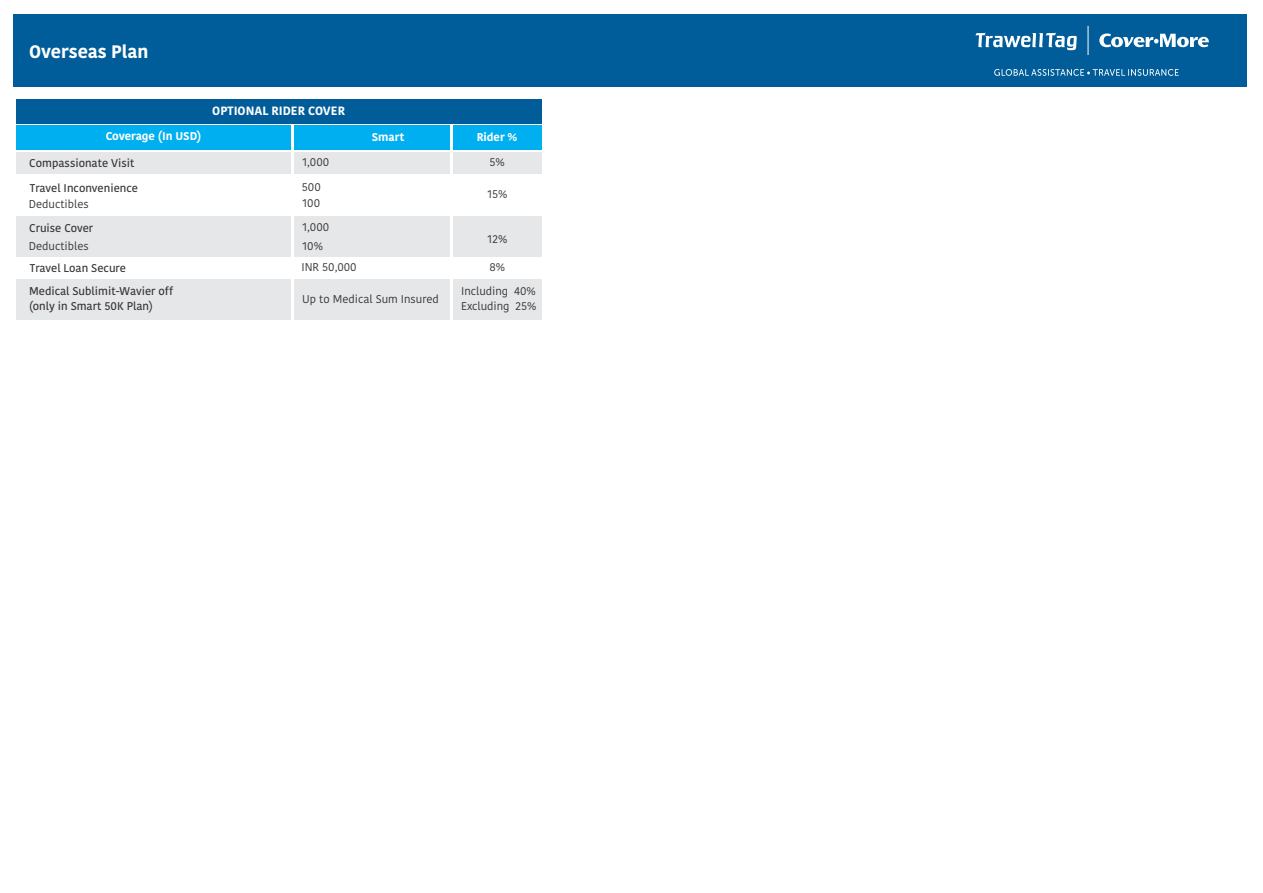
<style>
.page{position:relative;width:1263px;height:893px;background:#fff}
.page>*{position:absolute;margin:0;border:0;box-sizing:border-box;transform-origin:0 0}
.t1{font:700 18px "Kohinoor";color:#fefefe}
.t2{font:700 12px "Kohinoor";color:#fefefe}
.t3{font:600 11.25px/14.7px "Kohinoor";color:#373435}
.t4{font:11.25px/18.8px "Kohinoor";color:#373435}
.t5{font:700 11.25px "Kohinoor";color:#fefefe}
</style>
<div class="page">
<div style="left:13px;top:15px;width:1234px;height:72px;background:#005d99"></div>
<svg style="left:994px;top:69px;width:185px;height:7px"></svg>
<svg style="left:1088px;top:26px;width:1px;height:29px"></svg>
<svg style="left:1099px;top:34px;width:110px;height:13px"></svg>
<svg style="left:976px;top:33px;width:101px;height:17px"></svg>
<div style="left:16px;top:217px;width:275px;height:40px;background:#e6e7e8"></div>
<div style="left:294px;top:217px;width:156px;height:40px;background:#e6e7e8"></div>
<div style="left:16px;top:152px;width:275px;height:21px;background:#e6e7e8"></div>
<div style="left:16px;top:125px;width:275px;height:24px;background:#00afef"></div>
<div style="left:294px;top:152px;width:156px;height:21px;background:#e6e7e8"></div>
<div style="left:294px;top:125px;width:156px;height:24px;background:#00afef"></div>
<div style="left:16px;top:99px;width:526px;height:24px;background:#005d99"></div>
<div style="left:16px;top:279px;width:275px;height:41px;background:#e6e7e8"></div>
<div style="left:294px;top:279px;width:156px;height:41px;background:#e6e7e8"></div>
<div style="left:453px;top:217px;width:88px;height:40px;background:#e6e7e8"></div>
<div style="left:453px;top:152px;width:88px;height:21px;background:#e6e7e8"></div>
<div style="left:453px;top:125px;width:88px;height:24px;background:#00afef"></div>
<div style="left:453px;top:279px;width:88px;height:41px;background:#e6e7e8"></div>
<h1 class="t1" style="left:29px;top:44px;width:121px">Overseas Plan</h1>
<p class="t2" style="left:212px;top:106px;width:134px">OPTIONAL RIDER COVER</p>
<p class="t5" style="left:106px;top:132px;width:97px">Coverage (In USD)</p>
<p class="t5" style="left:372px;top:133px;width:34px">Smart</p>
<p class="t4" style="left:302px;top:154px;width:28px">1,000</p>
<p class="t3" style="left:29px;top:157px;width:107px">Compassionate Visit</p>
<p class="t3" style="left:30px;top:181px;width:110px">Travel Inconvenience</p>
<p class="t4" style="left:29px;top:196px;width:61px">Deductibles</p>
<p class="t3" style="left:29px;top:221px;width:65px">Cruise Cover</p>
<p class="t4" style="left:29px;top:238px;width:61px">Deductibles</p>
<p class="t3" style="left:30px;top:262px;width:98px">Travel Loan Secure</p>
<p class="t4" style="left:302px;top:179px;width:20px">500</p>
<p class="t4" style="left:302px;top:219px;width:28px">1,000<br>10%</p>
<p class="t4" style="left:301px;top:259px;width:57px">INR 50,000</p>
<p class="t4" style="left:302px;top:195px;width:19px">100</p>
<p class="t3" style="left:29px;top:285px;width:146px">Medical Sublimit-Wavier off (only in Smart 50K Plan)</p>
<p class="t4" style="left:302px;top:290px;width:138px">Up to Medical Sum Insured</p>
<p class="t5" style="left:477px;top:133px;width:42px">Rider %</p>
<p class="t4" style="left:490px;top:154px;width:17px">5%</p>
<p class="t4" style="left:487px;top:186px;width:22px">15%</p>
<p class="t4" style="left:488px;top:231px;width:21px">12%</p>
<p class="t4" style="left:489px;top:259px;width:17px">8%</p>
<p class="t4" style="left:461px;top:285px;width:77px;line-height:14.7px">Including 40%<br>Excluding 25%</p>
</div>
